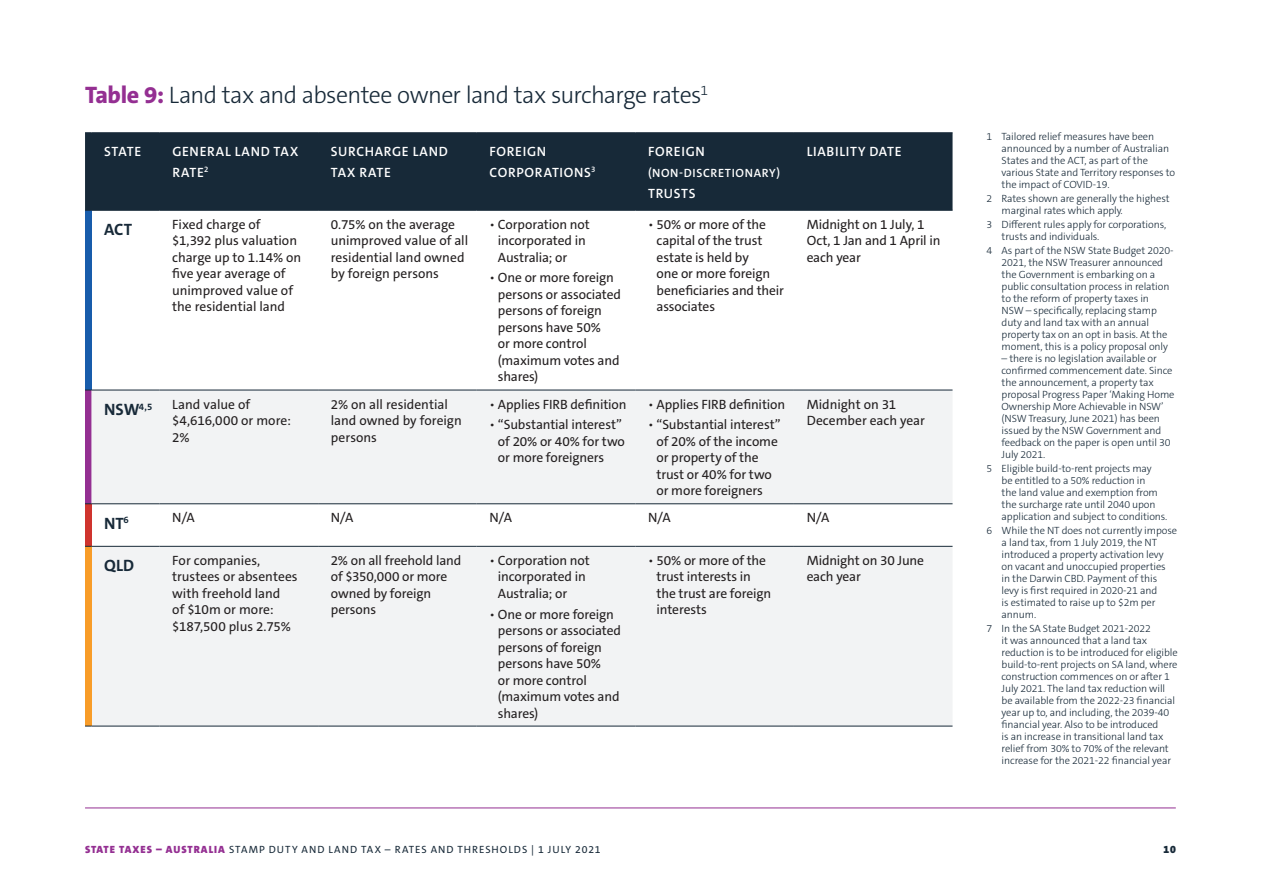
<style>
.page{position:relative;width:1263px;height:893px;background:#fff}
.page>*{position:absolute;margin:0;border:0;box-sizing:border-box;transform-origin:0 0}
.t1{font:300 24px "The Sans C5";letter-spacing:-.03em;color:#172938}
.t2{font:700 16.5px "The Sans C5";color:#172938}
.t3{font:13.5px/16.5px "The Sans C5";letter-spacing:-.01em;color:#231f20}
.t4{font:600 13.5px/21px "The Sans C5";letter-spacing:.05em;color:#fff}
.t5{font:600 12px "The Sans C5";letter-spacing:.055em;color:#fff}
.t6{font:300 10.5px/12px "The Sans C5";letter-spacing:-.01em;color:#172938}
.t7{font:10.5px "The Sans C5";letter-spacing:.095em;color:#172938}
.t8{font:900 10.5px "The Sans C5";color:#172938}
.s1{font-weight:800;color:#942f92}
.s2{font-weight:300}
.s3{font-weight:900;color:#942f92}
</style>
<div class="page">
<hr style="left:85px;top:807px;width:1091px;height:1px;background:#942f92">
<div style="left:85px;top:133px;width:867px;height:77px;background:#172938"></div>
<div style="left:85px;top:210px;width:6px;height:180px;background:#185cab"></div>
<div style="left:85px;top:390px;width:6px;height:114px;background:#942f92"></div>
<svg style="left:91px;top:391px;width:861px;height:335px;fill:#f2f3f4"></svg>
<div style="left:85px;top:504px;width:6px;height:42px;background:#cf342e"></div>
<div style="left:85px;top:546px;width:6px;height:180px;background:#f89c28"></div>
<hr style="left:91px;top:390px;width:68px;height:1px;background:#172938">
<hr style="left:159px;top:390px;width:159px;height:1px;background:#172938">
<hr style="left:318px;top:390px;width:159px;height:1px;background:#172938">
<hr style="left:477px;top:390px;width:158px;height:1px;background:#172938">
<hr style="left:635px;top:390px;width:159px;height:1px;background:#172938">
<hr style="left:794px;top:390px;width:158px;height:1px;background:#172938">
<hr style="left:91px;top:503px;width:68px;height:1px;background:#172938">
<hr style="left:91px;top:546px;width:68px;height:1px;background:#172938">
<hr style="left:91px;top:726px;width:68px;height:1px;background:#172938">
<hr style="left:159px;top:726px;width:159px;height:1px;background:#172938">
<hr style="left:318px;top:726px;width:159px;height:1px;background:#172938">
<hr style="left:477px;top:726px;width:158px;height:1px;background:#172938">
<hr style="left:635px;top:726px;width:159px;height:1px;background:#172938">
<hr style="left:794px;top:726px;width:158px;height:1px;background:#172938">
<hr style="left:91px;top:132px;width:68px;height:1px;background:#172938">
<hr style="left:159px;top:132px;width:159px;height:1px;background:#172938">
<hr style="left:318px;top:132px;width:159px;height:1px;background:#172938">
<hr style="left:477px;top:132px;width:158px;height:1px;background:#172938">
<hr style="left:635px;top:132px;width:159px;height:1px;background:#172938">
<hr style="left:794px;top:132px;width:158px;height:1px;background:#172938">
<hr style="left:91px;top:210px;width:68px;height:1px;background:#172938">
<hr style="left:159px;top:210px;width:159px;height:1px;background:#172938">
<hr style="left:318px;top:210px;width:159px;height:1px;background:#172938">
<hr style="left:477px;top:210px;width:158px;height:1px;background:#172938">
<hr style="left:635px;top:210px;width:159px;height:1px;background:#172938">
<hr style="left:794px;top:210px;width:158px;height:1px;background:#172938">
<hr style="left:159px;top:503px;width:159px;height:1px;background:#172938">
<hr style="left:318px;top:503px;width:159px;height:1px;background:#172938">
<hr style="left:477px;top:503px;width:158px;height:1px;background:#172938">
<hr style="left:635px;top:503px;width:159px;height:1px;background:#172938">
<hr style="left:794px;top:503px;width:158px;height:1px;background:#172938">
<hr style="left:159px;top:546px;width:159px;height:1px;background:#172938">
<hr style="left:318px;top:546px;width:159px;height:1px;background:#172938">
<hr style="left:477px;top:546px;width:158px;height:1px;background:#172938">
<hr style="left:635px;top:546px;width:159px;height:1px;background:#172938">
<hr style="left:794px;top:546px;width:158px;height:1px;background:#172938">
<h1 class="t1" style="left:85px;top:79px;width:625px"><span class="s1">Table 9:</span> Land tax and absentee owner land tax surcharge rates<sup>1</sup></h1>
<p class="t4" style="left:104px;top:141px;width:38px">STATE</p>
<p class="t4" style="left:172px;top:141px;width:127px">GENERAL LAND TAX<br>RATE<sup>2</sup></p>
<p class="t4" style="left:331px;top:141px;width:118px">SURCHARGE LAND<br>TAX RATE</p>
<p class="t4" style="left:490px;top:141px;width:108px">FOREIGN<br>CORPORATIONS<sup>3</sup></p>
<p class="t4" style="left:648px;top:141px;width:58px">FOREIGN</p>
<p class="t5" style="left:648px;top:165px;width:134px">(NON-DISCRETIONARY)</p>
<p class="t4" style="left:648px;top:183px;width:49px">TRUSTS</p>
<p class="t4" style="left:807px;top:141px;width:96px">LIABILITY DATE</p>
<h2 class="t2" style="left:104px;top:219px;width:29px">ACT</h2>
<p class="t3" style="left:172px;top:216px;width:131px">Fixed charge of $1,392 plus valuation charge up to 1.14% on five year average of unimproved value of the residential land</p>
<p class="t3" style="left:331px;top:216px;width:139px">0.75% on the average unimproved value of all residential land owned by foreign persons</p>
<p class="t3" style="left:498px;top:216px;width:93px;text-indent:-9px"><span class="s2">•</span> Corporation not incorporated in<br>Australia; or</p>
<p class="t3" style="left:498px;top:270px;width:125px;text-indent:-9px"><span class="s2">•</span> One or more foreign persons or associated persons of foreign persons have 50%<br>or more control (maximum votes and shares)</p>
<h2 class="t2" style="left:104px;top:399px;width:50px">NSW<sup>4,5</sup></h2>
<p class="t3" style="left:172px;top:396px;width:120px">Land value of $4,616,000 or more:<br>2%</p>
<p class="t3" style="left:331px;top:396px;width:132px">2% on all residential land owned by foreign persons</p>
<p class="t3" style="left:489px;top:396px;width:139px"><span class="s2">•</span> Applies FIRB definition</p>
<p class="t3" style="left:498px;top:417px;width:129px;text-indent:-9px"><span class="s2">•</span> “Substantial interest” of 20% or 40% for two or more foreigners</p>
<p class="t3" style="left:657px;top:216px;width:129px;text-indent:-9px"><span class="s2">•</span> 50% or more of the capital of the trust estate is held by<br>one or more foreign beneficiaries and their associates</p>
<p class="t3" style="left:807px;top:216px;width:135px">Midnight on 1 July, 1<br>Oct, 1 Jan and 1 April in each year</p>
<p class="t3" style="left:648px;top:396px;width:139px"><span class="s2">•</span> Applies FIRB definition</p>
<p class="t3" style="left:657px;top:417px;width:126px;text-indent:-9px"><span class="s2">•</span> “Substantial interest” of 20% of the income or property of the trust or 40% for two or more foreigners</p>
<p class="t3" style="left:807px;top:396px;width:120px">Midnight on 31<br>December each year</p>
<h2 class="t2" style="left:104px;top:513px;width:26px">NT<sup>6</sup></h2>
<p class="t3" style="left:172px;top:510px;width:24px">N/A</p>
<p class="t3" style="left:331px;top:510px;width:24px">N/A</p>
<p class="t3" style="left:489px;top:510px;width:24px">N/A</p>
<p class="t3" style="left:648px;top:510px;width:24px">N/A</p>
<p class="t3" style="left:807px;top:510px;width:24px">N/A</p>
<h2 class="t2" style="left:104px;top:555px;width:32px">QLD</h2>
<p class="t3" style="left:172px;top:552px;width:127px">For companies, trustees or absentees with freehold land<br>of $10m or more: $187,500 plus 2.75%</p>
<p class="t3" style="left:331px;top:552px;width:132px">2% on all freehold land of $350,000 or more owned by foreign persons</p>
<p class="t3" style="left:498px;top:552px;width:93px;text-indent:-9px"><span class="s2">•</span> Corporation not incorporated in<br>Australia; or</p>
<p class="t3" style="left:657px;top:552px;width:116px;text-indent:-9px"><span class="s2">•</span> 50% or more of the trust interests in the trust are foreign interests</p>
<p class="t3" style="left:807px;top:552px;width:119px">Midnight on 30 June each year</p>
<p class="t3" style="left:498px;top:606px;width:125px;text-indent:-9px"><span class="s2">•</span> One or more foreign persons or associated persons of foreign persons have 50%<br>or more control (maximum votes and shares)</p>
<p class="t6" style="left:1001px;top:130px;width:175px;text-indent:-15px">1 Tailored relief measures have been announced by a number of Australian States and the ACT, as part of the various State and Territory responses to the impact of COVID-19.</p>
<p class="t6" style="left:1001px;top:192px;width:170px;text-indent:-15px">2 Rates shown are generally the highest marginal rates which apply.</p>
<p class="t6" style="left:1001px;top:218px;width:166px;text-indent:-15px">3 Different rules apply for corporations, trusts and individuals.</p>
<p class="t6" style="left:1001px;top:244px;width:173px;text-indent:-15px">4 As part of the NSW State Budget 2020- 2021, the NSW Treasurer announced the Government is embarking on a public consultation process in relation to the reform of property taxes in NSW – specifically, replacing stamp duty and land tax with an annual property tax on an opt in basis. At the moment, this is a policy proposal only</p>
<p class="t6" style="left:1001px;top:353px;width:174px">– there is no legislation available or confirmed commencement date. Since the announcement, a property tax proposal Progress Paper ‘Making Home<br>Ownership More Achievable in NSW’ (NSW Treasury, June 2021) has been issued by the NSW Government and feedback on the paper is open until 30<br>July 2021.</p>
<p class="t6" style="left:1001px;top:463px;width:167px;text-indent:-15px">5 Eligible build-to-rent projects may<br>be entitled to a 50% reduction in<br>the land value and exemption from the surcharge rate until 2040 upon application and subject to conditions.</p>
<p class="t6" style="left:1001px;top:525px;width:177px;text-indent:-15px">6 While the NT does not currently impose a land tax, from 1 July 2019, the NT introduced a property activation levy on vacant and unoccupied properties<br>in the Darwin CBD. Payment of this levy is first required in 2020-21 and<br>is estimated to raise up to $2m per annum.</p>
<p class="t6" style="left:1001px;top:623px;width:178px;text-indent:-15px">7 In the SA State Budget 2021-2022<br>it was announced that a land tax reduction is to be introduced for eligible build-to-rent projects on SA land, where construction commences on or after 1<br>July 2021. The land tax reduction will be available from the 2022-23 financial year up to, and including, the 2039-40 financial year. Also to be introduced<br>is an increase in transitional land tax relief from 30% to 70% of the relevant increase for the 2021-22 financial year</p>
<p class="t7" style="left:85px;top:842px;width:517px"><span class="s3">STATE TAXES – AUSTRALIA</span> STAMP DUTY AND LAND TAX – RATES AND THRESHOLDS | 1 JULY 2021</p>
<p class="t8" style="left:1163px;top:842px;width:14px">10</p>
</div>
